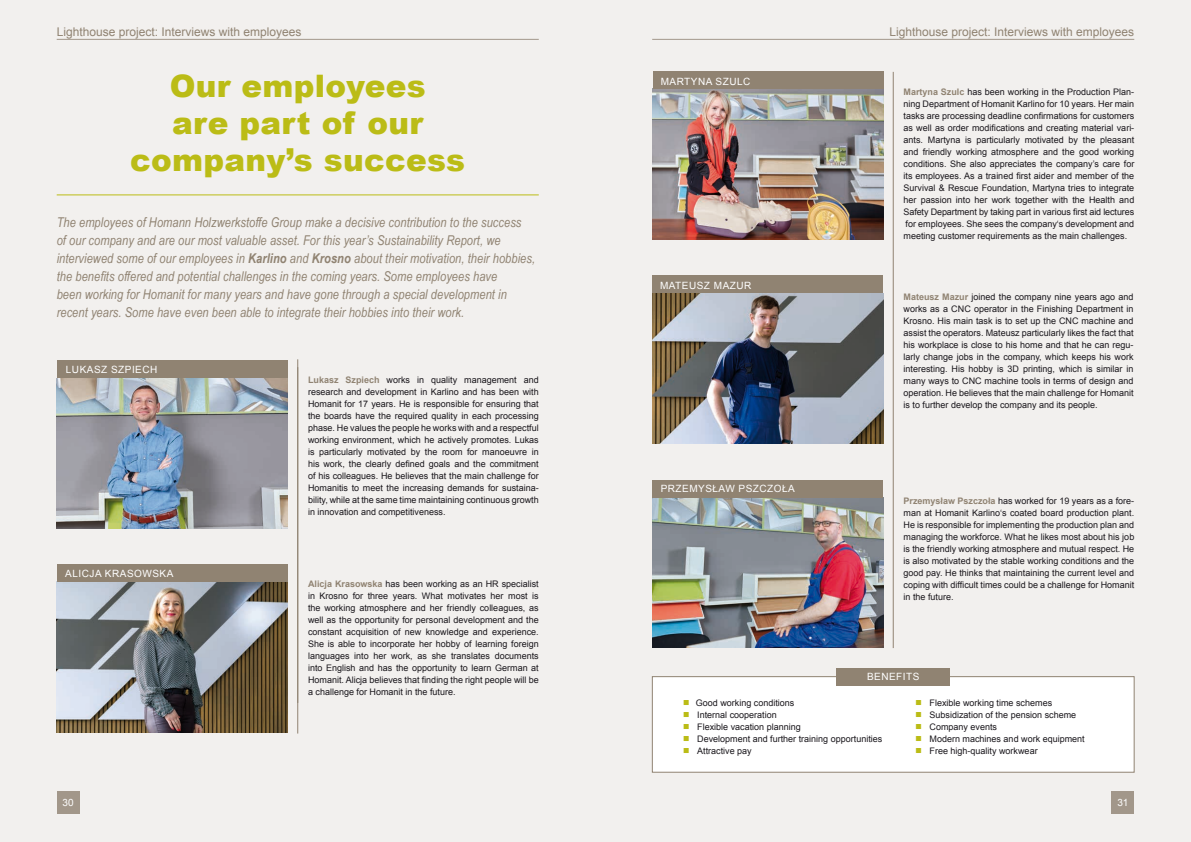
<style>
.page{position:relative;width:1191px;height:842px;background:#f2f0ee}
.page>*{position:absolute;margin:0;border:0;box-sizing:border-box;transform-origin:0 0}
.t1{font:900 31px/37px "Arial";letter-spacing:.01em;color:#bbbc16;text-align:center}
.t2{font:italic 13.5px/18px "Arial Narrow";letter-spacing:.005em;color:#908372}
.t3{font:12px "Arial";color:#908372}
.t4{font:10px "Arial";letter-spacing:.05em;color:#fff}
.t5{font:9px/12px "Arial";color:#1a171c;text-align:justify}
.s1{font-weight:700;color:#908372}
.s2{font-weight:700}
</style>
<div class="page">
<div style="left:57px;top:791px;width:22px;height:23px;background:#a2978a"></div>
<div style="left:1111px;top:791px;width:23px;height:23px;background:#a2978a"></div>
<hr style="left:652px;top:39px;width:482px;height:1px;background:#a2978a">
<hr style="left:57px;top:39px;width:482px;height:1px;background:#a2978a">
<hr style="left:57px;top:195px;width:482px;height:1px;background:#bbbc16">
<hr style="left:893px;top:72px;width:1px;height:576px;background:#908372">
<img style="left:653px;top:89px;width:230px;height:150px">
<img style="left:652px;top:293px;width:231px;height:151px">
<img style="left:652px;top:497px;width:231px;height:150px">
<hr style="left:297px;top:359px;width:1px;height:374px;background:#908372">
<img style="left:57px;top:378px;width:230px;height:151px">
<img style="left:57px;top:582px;width:230px;height:150px">
<div style="left:57px;top:564px;width:230px;height:17px;background:#908372"></div>
<div style="left:57px;top:361px;width:230px;height:17px;background:#908372"></div>
<div style="left:653px;top:72px;width:230px;height:17px;background:#908372"></div>
<div style="left:652px;top:276px;width:231px;height:17px;background:#908372"></div>
<div style="left:652px;top:480px;width:231px;height:17px;background:#908372"></div>
<div style="left:652px;top:676px;width:482px;height:96px;background:#fff;border:1px solid #908372"></div>
<div style="left:836px;top:668px;width:113px;height:17px;background:#908372"></div>
<h3 class="t3" style="left:57px;top:24px;width:246px">Lighthouse project: Interviews with employees</h3>
<h3 class="t3" style="left:889px;top:24px;width:246px">Lighthouse project: Interviews with employees</h3>
<h1 class="t1" style="left:130px;top:66px;width:336px">Our employees<br>are part of our company’s success</h1>
<p class="t4" style="left:660px;top:75px;width:91px">MARTYNA SZULC</p>
<p class="t5" style="left:903px;top:86px;width:232px"><span class="s1">Martyna Szulc</span> has been working in the Production Plan&shy;ning Department of Homanit Karlino for 10 years. Her main tasks are processing deadline confirmations for customers as well as order modifications and creating material vari&shy;ants. Martyna is particularly motivated by the pleasant and friendly working atmosphere and the good working conditions. She also appreciates the company’s care for its employees. As a trained first aider and member of the Survival &amp; Rescue Foundation, Martyna tries to integrate her passion into her work together with the Health and Safety Department by taking part in various first aid lectures for employees. She sees the company‘s development and meeting customer requirements as the main challenges.</p>
<p class="t2" style="left:57px;top:213px;width:480px">The employees of Homann Holzwerkstoffe Group make a decisive contribution to the success<br>of our company and are our most valuable asset. For this year’s Sustainability Report, we interviewed some of our employees in <span class="s2">Karlino</span> and <span class="s2">Krosno</span> about their motivation, their hobbies, the benefits offered and potential challenges in the coming years. Some employees have<br>been working for Homanit for many years and have gone through a special development in recent years. Some have even been able to integrate their hobbies into their work.</p>
<p class="t4" style="left:660px;top:279px;width:93px">MATEUSZ MAZUR</p>
<p class="t5" style="left:903px;top:291px;width:231px"><span class="s1">Mateusz Mazur</span> joined the company nine years ago and works as a CNC operator in the Finishing Department in Krosno. His main task is to set up the CNC machine and assist the operators. Mateusz particularly likes the fact that his workplace is close to his home and that he can regu&shy;larly change jobs in the company, which keeps his work interesting. His hobby is 3D printing, which is similar in many ways to CNC machine tools in terms of design and operation. He believes that the main challenge for Homanit is to further develop the company and its people.</p>
<p class="t4" style="left:66px;top:363px;width:93px">LUKASZ SZPIECH</p>
<p class="t5" style="left:308px;top:374px;width:232px"><span class="s1">Lukasz Szpiech</span> works in quality management and research and development in Karlino and has been with Homanit for 17 years. He is responsible for ensuring that the boards have the required quality in each processing phase. He values the people he works with and a respectful working environment, which he actively promotes. Lukas is particularly motivated by the room for manoeuvre in his work, the clearly defined goals and the commitment of his colleagues. He believes that the main challenge for Homanitis to meet the increasing demands for sustaina&shy;bility, while at the same time maintaining continuous growth in innovation and competitiveness.</p>
<p class="t4" style="left:660px;top:482px;width:136px">PRZEMYSŁAW PSZCZOŁA</p>
<p class="t5" style="left:903px;top:495px;width:232px"><span class="s1">Przemysław Pszczoła</span> has worked for 19 years as a fore&shy;man at Homanit Karlino‘s coated board production plant.<br>He is responsible for implementing the production plan and managing the workforce. What he likes most about his job is the friendly working atmosphere and mutual respect. He is also motivated by the stable working conditions and the good pay. He thinks that maintaining the current level and coping with difficult times could be a challenge for Homanit in the future.</p>
<p class="t4" style="left:65px;top:566px;width:110px">ALICJA KRASOWSKA</p>
<p class="t5" style="left:308px;top:578px;width:232px"><span class="s1">Alicja Krasowska</span> has been working as an HR specialist in Krosno for three years. What motivates her most is the working atmosphere and her friendly colleagues, as well as the opportunity for personal development and the constant acquisition of new knowledge and experience.<br>She is able to incorporate her hobby of learning foreign languages into her work, as she translates documents into English and has the opportunity to learn German at Homanit. Alicja believes that finding the right people will be a challenge for Homanit in the future.</p>
<p class="t4" style="left:867px;top:670px;width:54px">BENEFITS</p>
<p class="t5" style="left:696px;top:697px;width:188px;text-align:left">Good working conditions<br>Internal cooperation<br>Flexible vacation planning<br>Development and further training opportunities<br>Attractive pay</p>
<p class="t5" style="left:929px;top:697px;width:157px;text-align:left">Flexible working time schemes<br>Subsidization of the pension scheme<br>Company events<br>Modern machines and work equipment<br>Free high-quality workwear</p>
<p class="t4" style="left:62px;top:796px;width:13px">30</p>
<p class="t4" style="left:1117px;top:796px;width:13px">31</p>
</div>
